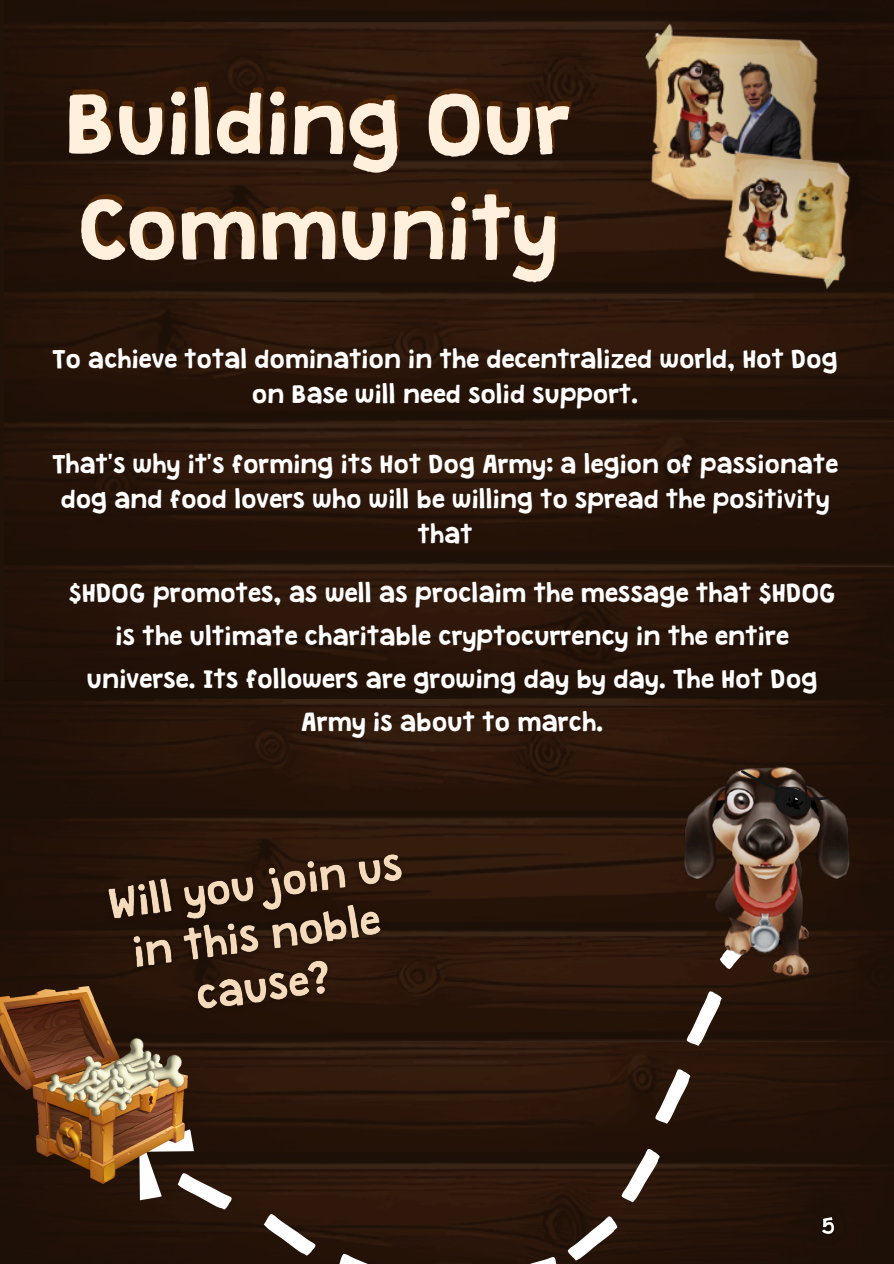
<style>
.page{position:relative;width:894px;height:1264px;background:#fff}
.page>*{position:absolute;margin:0;border:0;box-sizing:border-box;transform-origin:0 0}
.t1{font:75.6px "Granstander Clean";color:#fff0de}
.t2{font:22.8px/42.8px "Granstander Clean";color:#fff;text-align:center}
.t3{font:22.5px/34.8px "Granstander Clean";color:#fff;text-align:center}
</style>
<div class="page">
<img style="left:4px;top:0;width:889px;height:680px">
<img style="left:0;top:680px;width:893px;height:583px">
<img style="left:592px;top:0;width:301px;height:366px">
<img style="left:0;top:986px;width:85px;height:196px">
<img style="left:508px;top:722px;width:385px;height:266px">
<svg style="left:740px;top:760px;width:89px;height:61px;background:#3f322a"></svg>
<img style="left:77px;top:1023px;width:17px;height:25px">
<img style="left:94px;top:1035px;width:109px;height:46px">
<img style="left:130px;top:1060px;width:36px;height:21px">
<img style="left:58px;top:1048px;width:56px;height:11px">
<img style="left:130px;top:1067px;width:9px;height:14px">
<img style="left:37px;top:1057px;width:61px;height:61px">
<img style="left:54px;top:1058px;width:56px;height:56px">
<img style="left:78px;top:1059px;width:52px;height:22px">
<img style="left:82px;top:1074px;width:46px;height:7px">
<img style="left:85px;top:836px;width:343px;height:199px">
<img style="left:814px;top:1211px;width:26px;height:30px">
<svg style="left:685px;top:990px;width:39px;height:57px;background:#261308"></svg>
<svg style="left:717px;top:918px;width:49px;height:51px;background:#614a3b"></svg>
<div style="left:653px;top:1068px;width:39px;height:57px;background:#281409"></div>
<svg style="left:620px;top:1147px;width:42px;height:56px;background:#29160a"></svg>
<div style="left:566px;top:1215px;width:53px;height:47px;background:#261309"></div>
<svg style="left:75px;top:1081px;width:157px;height:135px;background:#67472b"></svg>
<svg style="left:262px;top:1212px;width:54px;height:46px;background:#261308"></svg>
<p class="t1" style="left:67px;top:97px;width:506px">Building Our</p>
<p class="t1" style="left:79px;top:202px;width:482px">Community</p>
<p class="t3" style="left:53px;top:345px;width:786px">To achieve total domination in the decentralized world, Hot Dog on Base will need solid support.</p>
<p class="t3" style="left:53px;top:450px;width:787px">That's why it's forming its Hot Dog Army: a legion of passionate dog and food lovers who will be willing to spread the positivity that</p>
<p class="t2" style="left:69px;top:575px;width:768px">$HDOG promotes, as well as proclaim the message that $HDOG is the ultimate charitable cryptocurrency in the entire universe. Its followers are growing day by day. The Hot Dog Army is about to march.</p>
</div>
